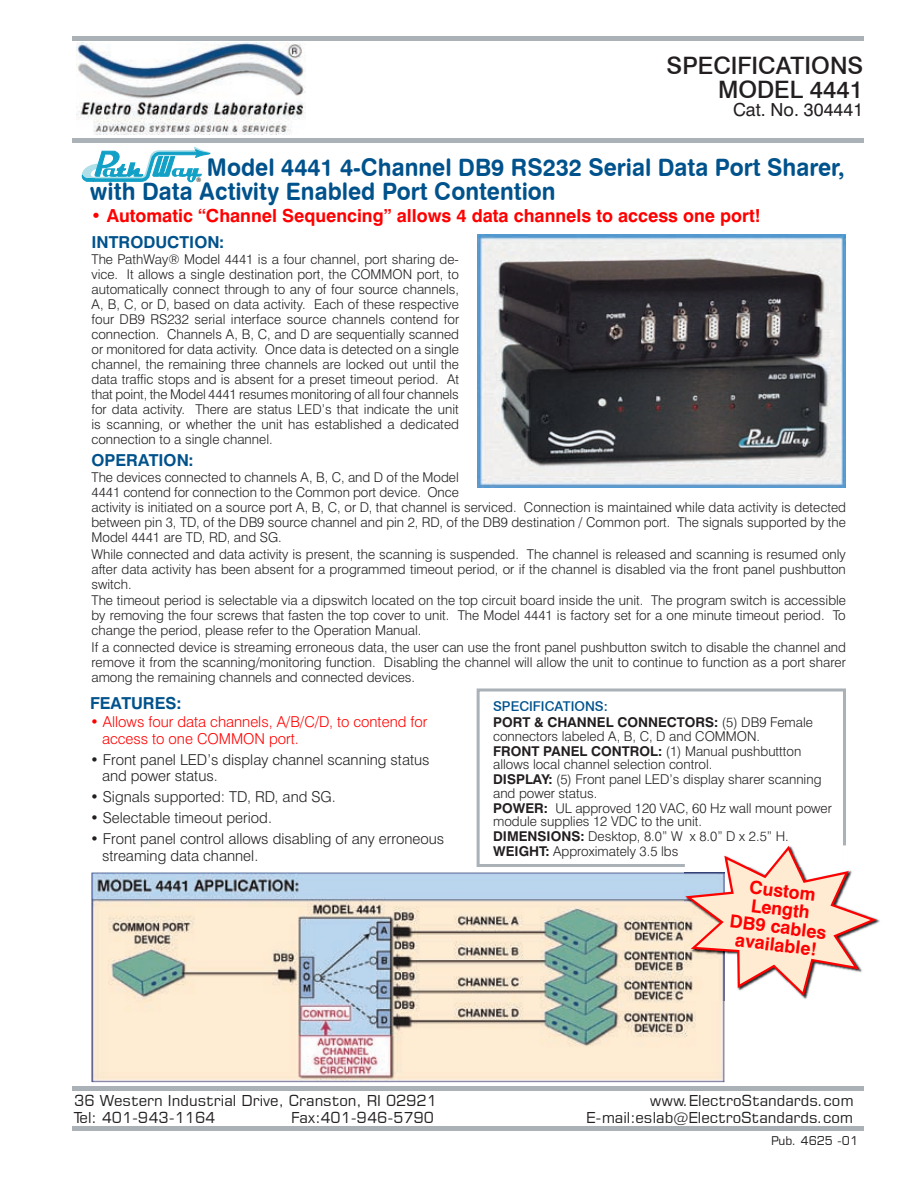
<style>
.page{position:relative;width:918px;height:1188px;background:#fff}
.page>*{position:absolute;margin:0;border:0;box-sizing:border-box;transform-origin:0 0}
.t1{font:24px/24px "Swiss 721 BT Bold Rounded";color:#00528c;scale:.96 1}
.t2{font:500 24px/24px "Swiss 721 BT";color:#231f20;text-align:right}
.t3{font:700 18px/18px "Swiss 721 BT";color:#f00;text-align:center}
.t4{font:18px "Swiss 721 BT";color:#231f20}
.t5{font:700 16.5px "Swiss 721 BT";color:#00528c}
.t6{font:300 15px/16.5px "Swiss 721 BT";color:#231f20}
.t7{font:15px "Square 721 BT";color:#231f20}
.t8{font:300 15px/16.5px "Swiss 721 BT";color:#f00}
.t9{font:300 13.5px/15px "Swiss 721 BT";color:#231f20}
.t10{font:700 13.5px/16.5px "Swiss 721 BT";color:#231f20}
.t11{font:12px "Square 721 BT";color:#231f20}
.t12{font:6.3px "Swiss 721 BT";color:#040503}
.s1{font-weight:500;color:#00528c}
.s2{font-weight:300}
.s3{font-weight:700}
</style>
<div class="page">
<img style="left:477px;top:235px;width:369px;height:253px">
<svg style="left:477px;top:688px;width:369px;height:179px"></svg>
<img style="left:92px;top:873px;width:632px;height:209px">
<img style="left:685px;top:845px;width:161px;height:1px">
<img style="left:685px;top:996px;width:40px;height:4px">
<svg style="left:685px;top:846px;width:192px;height:150px"></svg>
<img style="left:77px;top:42px;width:229px;height:92px">
<hr style="left:72px;top:36px;width:792px;height:4px;background:#aab1b7">
<hr style="left:72px;top:138px;width:792px;height:4px;background:#aab1b7">
<div style="left:72px;top:1126px;width:792px;height:5px;background:#aab1b7"></div>
<hr style="left:72px;top:1086px;width:792px;height:4px;background:#aab1b7">
<svg style="left:81px;top:146px;width:130px;height:37px"></svg>
<h1 class="t2" style="left:667px;top:53px;width:198px">SPECIFICATIONS<br>MODEL 4441</h1>
<h2 class="t4" style="left:733px;top:99px;width:132px">Cat. No. 304441</h2>
<h1 class="t1" style="left:90px;top:155px;width:788px;text-indent:117px">Model 4441 4-Channel DB9 RS232 Serial Data Port Sharer, with Data Activity Enabled Port Contention</h1>
<p class="t12" style="left:196px;top:176px;width:7px">®</p>
<h2 class="t3" style="left:91px;top:206px;width:671px">• Automatic “Channel Sequencing” allows 4 data channels to access one port!</h2>
<p class="t5" style="left:92px;top:232px;width:134px">INTRODUCTION:</p>
<p class="t9" style="left:92px;top:252px;width:369px;text-align:justify">The PathWay® Model 4441 is a four channel, port sharing de&shy;vice. It allows a single destination port, the COMMON port, to automatically connect through to any of four source channels, A, B, C, or D, based on data activity. Each of these respective four DB9 RS232 serial interface source channels contend for connection. Channels A, B, C, and D are sequentially scanned or monitored for data activity. Once data is detected on a single channel, the remaining three channels are locked out until the data traffic stops and is absent for a preset timeout period. At that point, the Model 4441 resumes monitoring of all four channels for data activity. There are status LED’s that indicate the unit is scanning, or whether the unit has established a dedicated connection to a single channel.</p>
<p class="t5" style="left:92px;top:450px;width:104px">OPERATION:</p>
<p class="t9" style="left:92px;top:470px;width:756px">The devices connected to channels A, B, C, and D of the Model<br>4441 contend for connection to the Common port device. Once<br>activity is initiated on a source port A, B, C, or D, that channel is serviced. Connection is maintained while data activity is detected between pin 3, TD, of the DB9 source channel and pin 2, RD, of the DB9 destination / Common port. The signals supported by the Model 4441 are TD, RD, and SG.</p>
<p class="t9" style="left:92px;top:546px;width:756px;text-align:justify">While connected and data activity is present, the scanning is suspended. The channel is released and scanning is resumed only after data activity has been absent for a programmed timeout period, or if the channel is disabled via the front panel pushbutton switch.</p>
<p class="t9" style="left:92px;top:593px;width:756px;text-align:justify">The timeout period is selectable via a dipswitch located on the top circuit board inside the unit. The program switch is accessible by removing the four screws that fasten the top cover to unit. The Model 4441 is factory set for a one minute timeout period. To change the period, please refer to the Operation Manual.</p>
<p class="t9" style="left:92px;top:639px;width:756px;text-align:justify">If a connected device is streaming erroneous data, the user can use the front panel pushbutton switch to disable the channel and remove it from the scanning/monitoring function. Disabling the channel will allow the unit to continue to function as a port sharer among the remaining channels and connected devices.</p>
<p class="t5" style="left:90px;top:693px;width:93px">FEATURES:</p>
<p class="t8" style="left:102px;top:714px;width:327px;text-indent:-12px">• Allows four data channels, A/B/C/D, to contend for access to one COMMON port.</p>
<p class="t6" style="left:102px;top:751px;width:329px;text-indent:-12px">• Front panel LED’s display channel scanning status and power status.</p>
<p class="t6" style="left:90px;top:789px;width:247px">• Signals supported: TD, RD, and SG.</p>
<p class="t6" style="left:90px;top:810px;width:184px">• Selectable timeout period.</p>
<p class="t6" style="left:102px;top:831px;width:344px;text-indent:-12px">• Front panel control allows disabling of any erroneous streaming data channel.</p>
<p class="t10" style="left:493px;top:698px;width:321px"><span class="s1">SPECIFICATIONS:<br></span>PORT &amp; CHANNEL CONNECTORS: <span class="s2">(5) DB9 Female</span></p>
<p class="t9" style="left:493px;top:728px;width:310px">connectors labeled A, B, C, D and COMMON.<br><span class="s3">FRONT PANEL CONTROL:</span> (1) Manual pushbuttton</p>
<p class="t9" style="left:493px;top:757px;width:330px">allows local channel selection control.<br><span class="s3">DISPLAY:</span> (5) Front panel LED’s display sharer scanning</p>
<p class="t9" style="left:493px;top:785px;width:340px">and power status.<br><span class="s3">POWER:</span> UL approved 120 VAC, 60 Hz wall mount power</p>
<p class="t9" style="left:493px;top:814px;width:297px">module supplies 12 VDC to the unit.<br><span class="s3">DIMENSIONS:</span> Desktop, 8.0” W x 8.0” D x 2.5” H.<br><span class="s3">WEIGHT:</span> Approximately 3.5 lbs</p>
<h2 class="t3" style="left:736px;top:876px;width:99px;rotate:7deg">Custom<br>Length<br>DB9 cables available!</h2>
<p class="t7" style="left:74px;top:1092px;width:364px">36 Western Industrial Drive, Cranston, RI 02921</p>
<p class="t7" style="left:650px;top:1092px;width:205px">www.ElectroStandards.com</p>
<p class="t7" style="left:74px;top:1108px;width:143px">Tel: 401-943-1164</p>
<p class="t7" style="left:291px;top:1108px;width:144px">Fax:401-946-5790</p>
<p class="t7" style="left:586px;top:1108px;width:269px">E-mail:eslab@ElectroStandards.com</p>
<p class="t11" style="left:771px;top:1133px;width:89px">Pub. 4625 -01</p>
</div>
